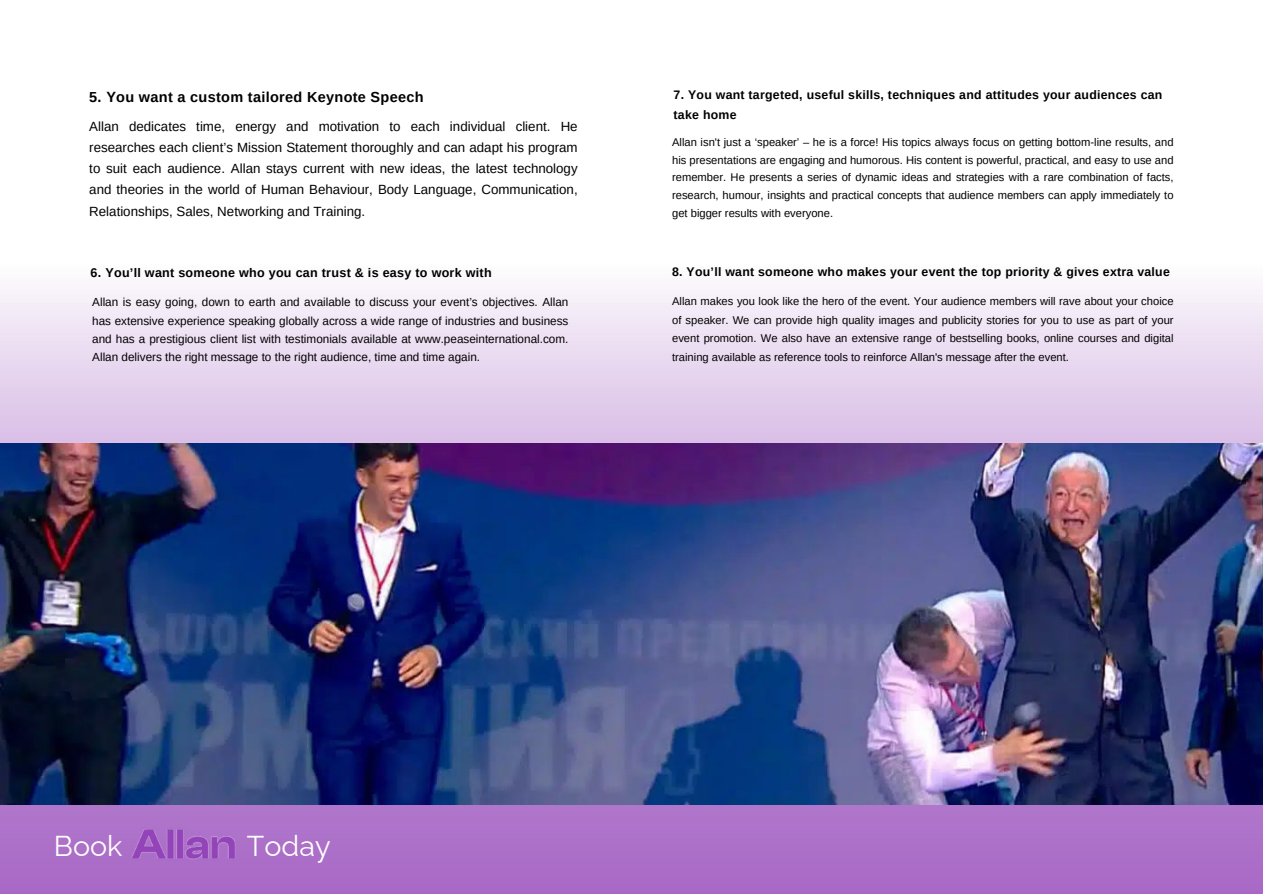
<style>
.page{position:relative;width:1263px;height:894px;background:#fff}
.page>*{position:absolute;margin:0;border:0;box-sizing:border-box;transform-origin:0 0}
.t1{font:28.65px "Raleway";color:#fff}
.t2{font:700 14.55px "Arimo";letter-spacing:.02em;color:#000}
.t3{font:13.35px/21.1px "Arimo";color:#000;text-align:justify}
.t4{font:700 12.6px "Arimo";letter-spacing:.02em;color:#000}
.t5{font:700 12.3px/20.1px "Arimo";letter-spacing:.02em;color:#000}
.t6{font:11.7px/18.5px "Arimo";color:#000;text-align:justify}
.t7{font:11.25px/17.5px "Arimo";color:#000;text-align:justify}
</style>
<div class="page">
<img style="left:0;top:288px;width:1263px;height:605px">
<img style="left:0;top:443px;width:1263px;height:361px">
<img style="left:129px;top:818px;width:106px;height:44px">
<p class="t2" style="left:89px;top:87px;width:336px">5. You want a custom tailored Keynote Speech</p>
<p class="t3" style="left:89px;top:116px;width:490px">Allan dedicates time, energy and motivation to each individual client. He researches each client’s Mission Statement thoroughly and can adapt his program to suit each audience. Allan stays current with new ideas, the latest technology and theories in the world of Human Behaviour, Body Language, Communication, Relationships, Sales, Networking and Training.</p>
<p class="t4" style="left:91px;top:264px;width:403px">6. You’ll want someone who you can trust &amp; is easy to work with</p>
<p class="t6" style="left:92px;top:293px;width:478px">Allan is easy going, down to earth and available to discuss your event’s objectives. Allan has extensive experience speaking globally across a wide range of industries and business and has a prestigious client list with testimonials available at www.peaseinternational.com.<br>Allan delivers the right message to the right audience, time and time again.</p>
<p class="t5" style="left:674px;top:84px;width:490px">7. You want targeted, useful skills, techniques and attitudes your audiences can take home</p>
<p class="t7" style="left:672px;top:133px;width:503px">Allan isn't just a ‘speaker’ – he is a force! His topics always focus on getting bottom-line results, and his presentations are engaging and humorous. His content is powerful, practical, and easy to use and remember. He presents a series of dynamic ideas and strategies with a rare combination of facts, research, humour, insights and practical concepts that audience members can apply immediately to get bigger results with everyone.</p>
<p class="t5" style="left:672px;top:262px;width:499px">8. You’ll want someone who makes your event the top priority &amp; gives extra value</p>
<p class="t7" style="left:672px;top:292px;width:503px;line-height:18.5px">Allan makes you look like the hero of the event. Your audience members will rave about your choice of speaker. We can provide high quality images and publicity stories for you to use as part of your event promotion. We also have an extensive range of bestselling books, online courses and digital training available as reference tools to reinforce Allan's message after the event.</p>
<h1 class="t1" style="left:54px;top:823px;width:70px">Book</h1>
<h1 class="t1" style="left:247px;top:823px;width:85px">Today</h1>
</div>
